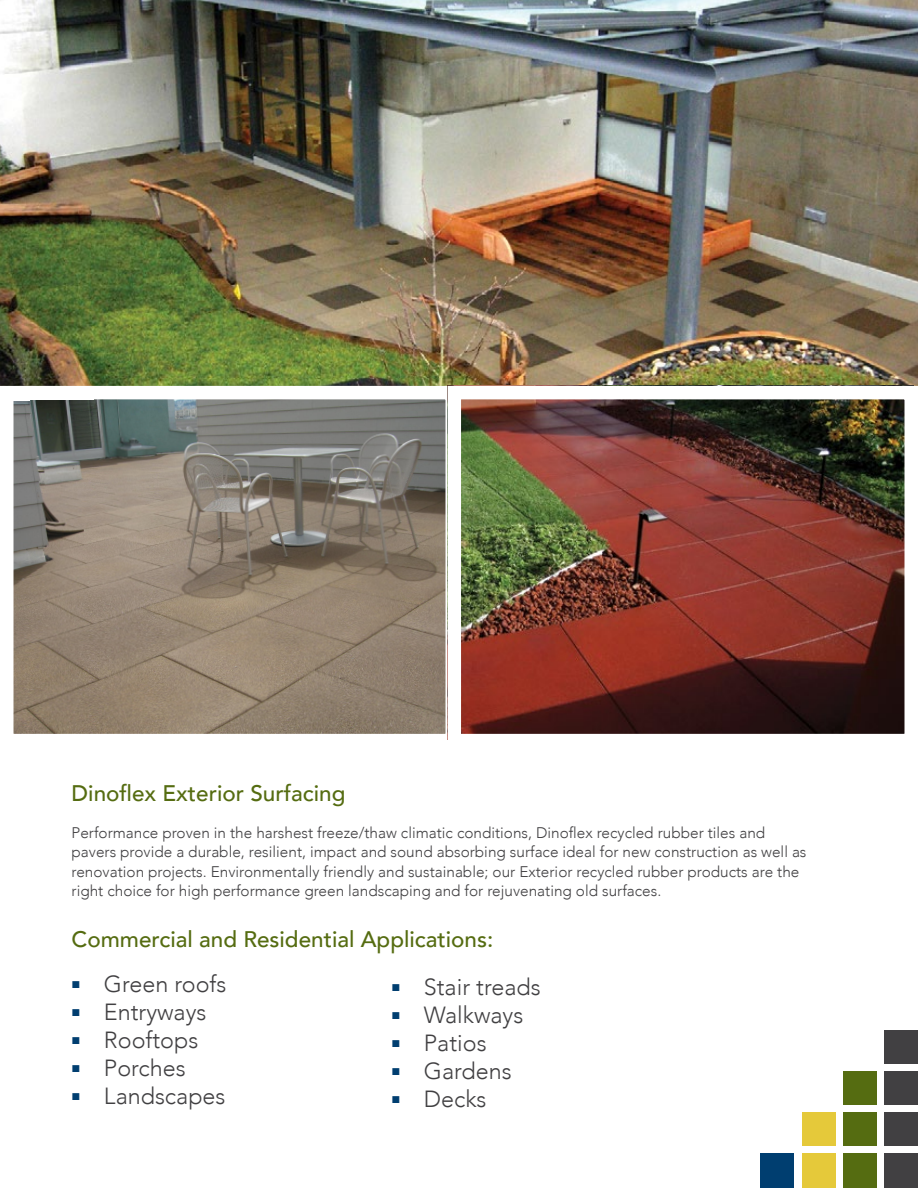
<style>
.page{position:relative;width:918px;height:1188px;background:#fff}
.page>*{position:absolute;margin:0;border:0;box-sizing:border-box;transform-origin:0 0}
.t1{font:300 23.4px "Avenir";color:#414042}
.t2{font:500 22.5px "Avenir";color:#556c11}
.t3{font:300 15.3px/19.5px "Avenir";color:#414042}
</style>
<div class="page">
<img style="left:0;top:0;width:918px;height:386px">
<img style="left:15px;top:401px;width:429px;height:331px">
<div style="left:0;top:386px;width:459px;height:361px;border:14px solid #fff"></div>
<img style="left:463px;top:401px;width:440px;height:331px">
<div style="left:448px;top:386px;width:470px;height:361px;border:14px solid #fff"></div>
<div style="left:802px;top:1112px;width:34px;height:34px;background:#e5c93a"></div>
<div style="left:802px;top:1153px;width:34px;height:34px;background:#e5c93a"></div>
<div style="left:843px;top:1153px;width:34px;height:34px;background:#556c11"></div>
<div style="left:843px;top:1112px;width:34px;height:34px;background:#556c11"></div>
<div style="left:843px;top:1071px;width:34px;height:34px;background:#556c11"></div>
<div style="left:760px;top:1153px;width:34px;height:34px;background:#003e70"></div>
<div style="left:884px;top:1153px;width:34px;height:34px;background:#414042"></div>
<div style="left:884px;top:1112px;width:34px;height:34px;background:#414042"></div>
<div style="left:884px;top:1071px;width:34px;height:34px;background:#414042"></div>
<div style="left:884px;top:1030px;width:34px;height:34px;background:#414042"></div>
<div style="left:802px;top:1182px;width:34px;height:6px;background:#e5c93a"></div>
<div style="left:843px;top:1182px;width:34px;height:6px;background:#556c11"></div>
<div style="left:760px;top:1182px;width:34px;height:6px;background:#003e70"></div>
<div style="left:884px;top:1182px;width:34px;height:6px;background:#414042"></div>
<div style="left:0;top:740px;width:918px;height:21px;background:#fff"></div>
<h2 class="t2" style="left:72px;top:774px;width:275px">Dinoflex Exterior Surfacing</h2>
<p class="t3" style="left:72px;top:823px;width:736px">Performance proven in the harshest freeze/thaw climatic conditions, Dinoflex recycled rubber tiles and pavers provide a durable, resilient, impact and sound absorbing surface ideal for new construction as well as renovation projects. Environmentally friendly and sustainable; our Exterior recycled rubber products are the right choice for high performance green landscaping and for rejuvenating old surfaces.</p>
<h2 class="t2" style="left:72px;top:920px;width:423px">Commercial and Residential Applications:</h2>
<h1 class="t1" style="left:72px;top:970px;width:156px"><sup>■</sup> Green roofs</h1>
<h1 class="t1" style="left:72px;top:998px;width:136px"><sup>■</sup> Entryways</h1>
<h1 class="t1" style="left:72px;top:1026px;width:128px"><sup>■</sup> Rooftops</h1>
<h1 class="t1" style="left:72px;top:1054px;width:116px"><sup>■</sup> Porches</h1>
<h1 class="t1" style="left:72px;top:1083px;width:155px"><sup>■</sup> Landscapes</h1>
<h1 class="t1" style="left:392px;top:973px;width:151px"><sup>■</sup> Stair treads</h1>
<h1 class="t1" style="left:392px;top:1001px;width:133px"><sup>■</sup> Walkways</h1>
<h1 class="t1" style="left:392px;top:1029px;width:97px"><sup>■</sup> Patios</h1>
<h1 class="t1" style="left:392px;top:1057px;width:122px"><sup>■</sup> Gardens</h1>
<h1 class="t1" style="left:392px;top:1085px;width:97px"><sup>■</sup> Decks</h1>
</div>
